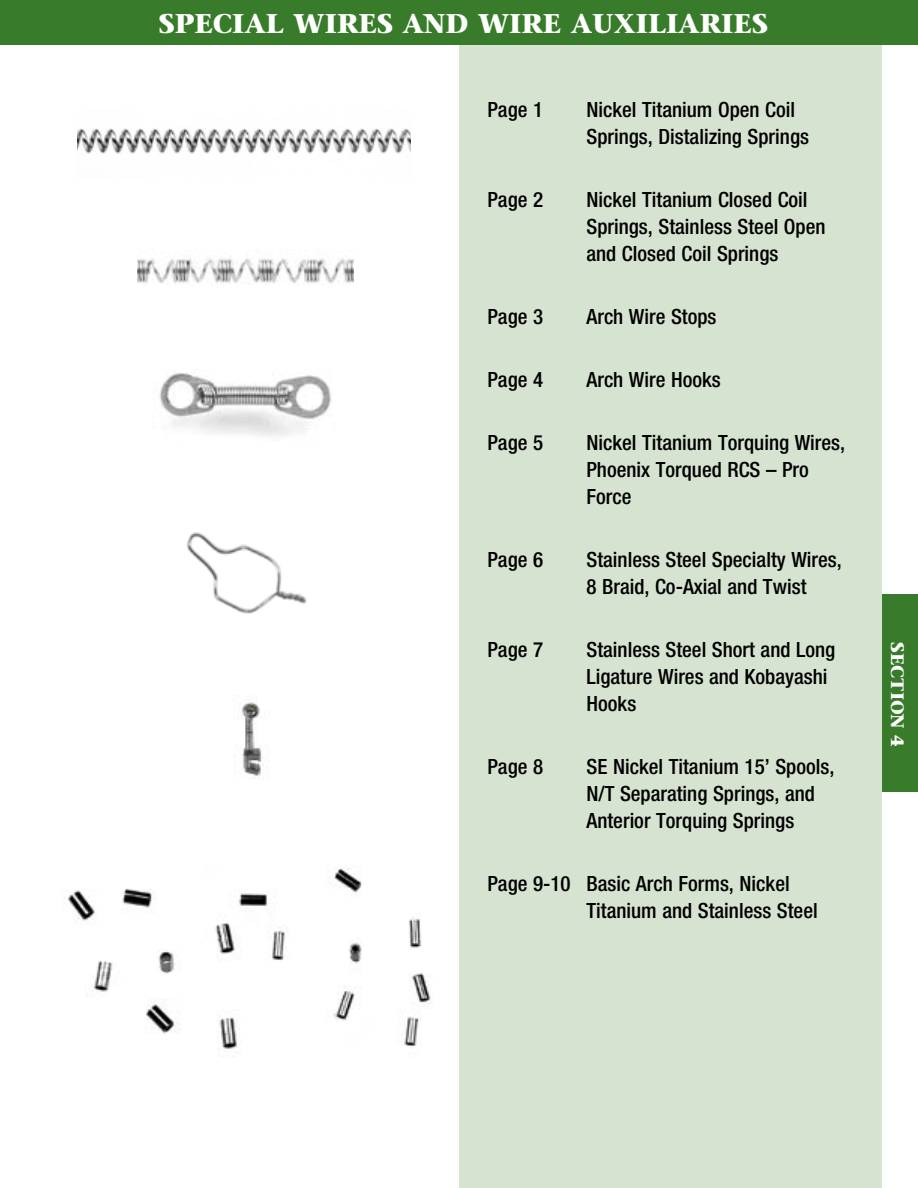
<style>
.page{position:relative;width:918px;height:1188px;background:#fff}
.page>*{position:absolute;margin:0;border:0;box-sizing:border-box;transform-origin:0 0}
.t1{font:700 27px "Stone Serif";color:#fff}
.t2{font:500 condensed 21px/27px "Helvetica Neue";color:#000}
.t3{font:700 18px "Stone Serif";color:#fff}
</style>
<div class="page">
<div style="left:459px;top:43px;width:423px;height:1145px;background:#d7e3d1"></div>
<div style="left:0;top:0;width:918px;height:44px;background:#387c2b"></div>
<div style="left:882px;top:594px;width:36px;height:198px;background:#387c2b"></div>
<img style="left:78px;top:128px;width:333px;height:26px">
<img style="left:159px;top:373px;width:172px;height:64px">
<img style="left:187px;top:532px;width:120px;height:82px">
<img style="left:138px;top:258px;width:216px;height:27px">
<img style="left:241px;top:701px;width:23px;height:77px">
<img style="left:61px;top:868px;width:372px;height:181px">
<p class="t1" style="left:159px;top:7px;width:611px">SPECIAL WIRES AND WIRE AUXILIARIES</p>
<p class="t2" style="left:487px;top:96px;width:57px">Page 1</p>
<p class="t2" style="left:586px;top:96px;width:224px">Nickel Titanium Open Coil<br>Springs, Distalizing Springs</p>
<p class="t2" style="left:487px;top:186px;width:57px">Page 2</p>
<p class="t2" style="left:586px;top:186px;width:241px">Nickel Titanium Closed Coil<br>Springs, Stainless Steel Open and Closed Coil Springs</p>
<p class="t2" style="left:487px;top:303px;width:57px">Page 3</p>
<p class="t2" style="left:586px;top:303px;width:132px">Arch Wire Stops</p>
<p class="t2" style="left:487px;top:366px;width:57px">Page 4</p>
<p class="t2" style="left:586px;top:366px;width:136px">Arch Wire Hooks</p>
<p class="t2" style="left:487px;top:429px;width:57px">Page 5</p>
<p class="t2" style="left:586px;top:429px;width:260px">Nickel Titanium Torquing Wires,<br>Phoenix Torqued RCS – Pro<br>Force</p>
<p class="t2" style="left:487px;top:546px;width:57px">Page 6</p>
<p class="t2" style="left:586px;top:546px;width:257px">Stainless Steel Specialty Wires,<br>8 Braid, Co-Axial and Twist</p>
<p class="t2" style="left:487px;top:636px;width:57px">Page 7</p>
<p class="t2" style="left:586px;top:636px;width:250px">Stainless Steel Short and Long<br>Ligature Wires and Kobayashi<br>Hooks</p>
<p class="t2" style="left:487px;top:753px;width:57px">Page 8</p>
<p class="t2" style="left:586px;top:753px;width:249px">SE Nickel Titanium 15’ Spools,<br>N/T Separating Springs, and<br>Anterior Torquing Springs</p>
<p class="t2" style="left:586px;top:870px;width:233px;text-indent:-99px">Page 9-10 Basic Arch Forms, Nickel<br>Titanium and Stainless Steel</p>
<p class="t3" style="left:909px;top:642px;width:105px;rotate:90deg">SECTION 4</p>
</div>
